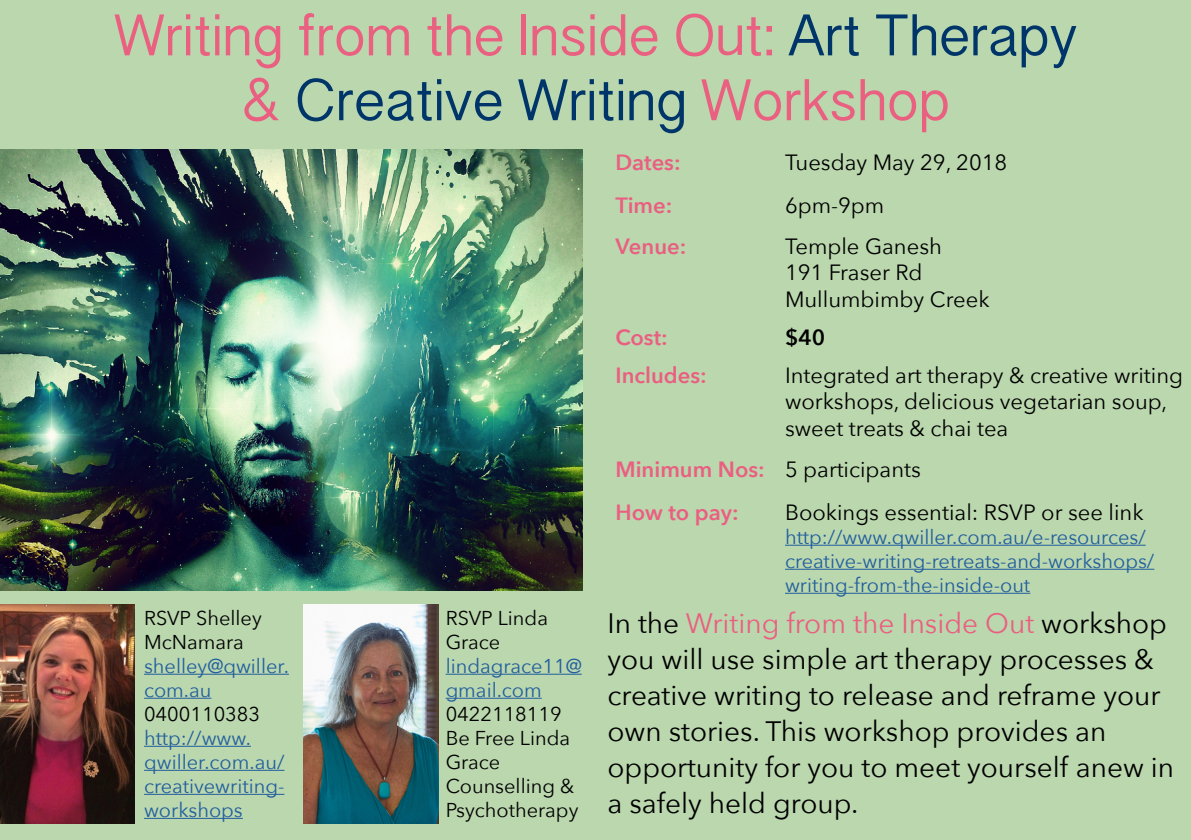
<style>
.page{position:relative;width:1191px;height:840px;background:#fff}
.page>*{position:absolute;margin:0;border:0;box-sizing:border-box;transform-origin:0 0}
.t1{font:54px/64.8px "Sinhala Sangam MN";color:#ea6081;text-align:center}
.t2{font:28px/36px "Avenir Next";color:#000}
.t3{font:22px/26.4px "Avenir Next";color:#000}
.t4{font:600 22px/42.2px "Avenir Next";color:#ea5f81}
.t5{font:600 22px "Avenir Next";color:#000}
.t6{font:20px/24px "Avenir Next";color:#215e9e}
.t7{font:20px/24px "Avenir Next";color:#000}
.s1{color:#00356a}
.s2{color:#ea5f81}
.s3{font-weight:400;color:#000}
</style>
<div class="page">
<div style="left:0;top:0;width:1191px;height:839px;background:#bbd7ae"></div>
<img style="left:0;top:150px;width:583px;height:439px">
<hr style="left:144px;top:673px;width:145px;height:1px;background:#215e9e">
<hr style="left:144px;top:697px;width:67px;height:1px;background:#215e9e">
<hr style="left:144px;top:745px;width:107px;height:1px;background:#215e9e">
<hr style="left:144px;top:769px;width:140px;height:1px;background:#215e9e">
<hr style="left:144px;top:793px;width:140px;height:1px;background:#215e9e">
<hr style="left:144px;top:817px;width:99px;height:1px;background:#215e9e">
<hr style="left:785px;top:544px;width:360px;height:1px;background:#215e9e">
<hr style="left:785px;top:568px;width:369px;height:1px;background:#215e9e">
<hr style="left:785px;top:592px;width:245px;height:1px;background:#215e9e">
<img style="left:0;top:604px;width:135px;height:219px">
<img style="left:304px;top:604px;width:134px;height:219px">
<hr style="left:446px;top:673px;width:136px;height:1px;background:#215e9e">
<hr style="left:446px;top:697px;width:96px;height:1px;background:#215e9e">
<h1 class="t1" style="left:114px;top:2px;width:964px">Writing from the Inside Out: <span class="s1">Art Therapy </span><span class="s2">&amp;</span> <span class="s1">Creative Writing</span> Workshop</h1>
<p class="t7" style="left:144px;top:604px;width:119px">RSVP Shelley<br>McNamara</p>
<p class="t6" style="left:144px;top:652px;width:146px">shelley@qwiller. com.au</p>
<p class="t7" style="left:144px;top:700px;width:117px">0400110383</p>
<p class="t6" style="left:144px;top:724px;width:142px">http://www. qwiller.com.au/ creativewriting&shy;workshops</p>
<p class="t7" style="left:446px;top:604px;width:104px">RSVP Linda<br>Grace</p>
<p class="t6" style="left:446px;top:652px;width:137px">lindagrace11@ gmail.com</p>
<p class="t7" style="left:446px;top:700px;width:134px">0422118119<br>Be Free Linda<br>Grace<br>Counselling &amp;<br>Psychotherapy</p>
<p class="t4" style="left:615px;top:141px;width:67px">Dates:</p>
<p class="t3" style="left:785px;top:148px;width:224px">Tuesday May 29, 2018</p>
<p class="t4" style="left:615px;top:183px;width:58px">Time:</p>
<p class="t3" style="left:785px;top:191px;width:101px">6pm-9pm</p>
<p class="t4" style="left:615px;top:224px;width:72px">Venue:</p>
<p class="t3" style="left:785px;top:232px;width:206px">Temple Ganesh<br>191 Fraser Rd<br>Mullumbimby Creek</p>
<p class="t4" style="left:615px;top:315px;width:54px">Cost:</p>
<p class="t5" style="left:785px;top:318px;width:42px">$40</p>
<p class="t4" style="left:615px;top:353px;width:93px">Includes:</p>
<p class="t3" style="left:785px;top:361px;width:399px">Integrated art therapy &amp; creative writing workshops, delicious vegetarian soup, sweet treats &amp; chai tea</p>
<p class="t4" style="left:615px;top:448px;width:307px">Minimum Nos: <span class="s3">5 participants<br></span>How to pay:</p>
<p class="t3" style="left:785px;top:497px;width:360px">Bookings essential: RSVP or see link</p>
<p class="t6" style="left:785px;top:523px;width:371px">http://www.qwiller.com.au/e-resources/ creative-writing-retreats-and-workshops/ writing-from-the-inside-out</p>
<h2 class="t2" style="left:607px;top:603px;width:568px">In the <span class="s2">Writing from the Inside Out</span> workshop you will use simple art therapy processes &amp; creative writing to release and reframe your own stories. This workshop provides an opportunity for you to meet yourself anew in a safely held group.</h2>
</div>
